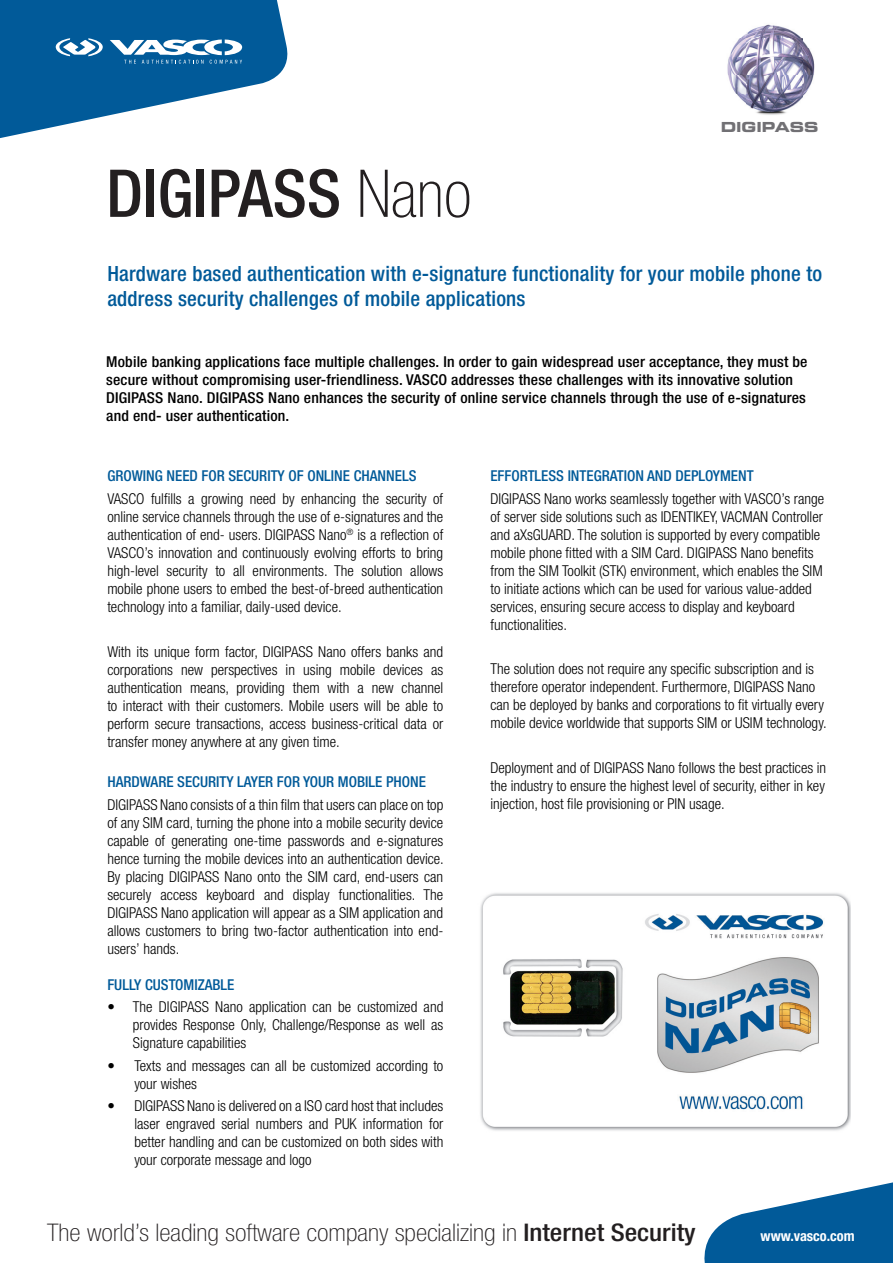
<style>
.page{position:relative;width:893px;height:1263px;background:#fff}
.page>*{position:absolute;margin:0;border:0;box-sizing:border-box;transform-origin:0 0}
.t1{font:500 condensed 66px "Helvetica Neue";color:#231f20}
.t2{font:100 condensed 24.3px "Helvetica Neue";color:#231f20;scale:1.11 1}
.t3{font:500 condensed 21px/25.2px "Helvetica Neue";letter-spacing:.01em;color:#015a99}
.Paragraph_Style_1{font:300 condensed 15px/18px "Helvetica Neue";color:#000;text-align:justify}
.t4{font:500 condensed 15px/18px "Helvetica Neue";letter-spacing:.01em;color:#000;scale:1.05 1}
.Paragraph_Style_1-2{font:500 condensed 15px "Helvetica Neue";color:#015a99}
.t5{font:700 condensed 14.4px "Helvetica Neue";color:#fff}
.t6{font:13.8px "Eurostile Bold Extended Two";color:#717074}
.s1{font-weight:100}
.s2{font-weight:500}
</style>
<div class="page">
<svg style="left:704px;top:1182px;width:189px;height:81px"></svg>
<svg style="left:0;top:0;width:288px;height:138px"></svg>
<img style="left:727px;top:24px;width:88px;height:91px">
<img style="left:480px;top:893px;width:371px;height:238px">
<p class="t1" style="left:106px;top:154px;width:367px">DIGIPASS <span class="s1">Nano</span></p>
<p class="t6" style="left:721px;top:117px;width:99px">DIGIPASS</p>
<p class="t3" style="left:107px;top:260px;width:716px">Hardware based authentication with e-signature functionality for your mobile phone to address security challenges of mobile applications</p>
<p class="t4" style="left:106px;top:352px;width:669px">Mobile banking applications face multiple challenges. In order to gain widespread user acceptance, they must be secure without compromising user-friendliness. VASCO addresses these challenges with its innovative solution DIGIPASS Nano. DIGIPASS Nano enhances the security of online service channels through the use of e-signatures and end- user authentication.</p>
<p class="Paragraph_Style_1-2" style="left:107px;top:467px;width:311px">GROWING NEED FOR SECURITY OF ONLINE CHANNELS</p>
<p class="Paragraph_Style_1" style="left:107px;top:489px;width:337px">VASCO fulfills a growing need by enhancing the security of online service channels through the use of e-signatures and the authentication of end- users. DIGIPASS Nano<sup>®</sup> is a reflection of VASCO’s innovation and continuously evolving efforts to bring high-level security to all environments. The solution allows mobile phone users to embed the best-of-breed authentication technology into a familiar, daily-used device.</p>
<p class="Paragraph_Style_1" style="left:107px;top:642px;width:337px">With its unique form factor, DIGIPASS Nano offers banks and corporations new perspectives in using mobile devices as authentication means, providing them with a new channel to interact with their customers. Mobile users will be able to perform secure transactions, access business-critical data or transfer money anywhere at any given time.</p>
<p class="Paragraph_Style_1-2" style="left:107px;top:773px;width:320px">HARDWARE SECURITY LAYER FOR YOUR MOBILE PHONE</p>
<p class="Paragraph_Style_1" style="left:107px;top:795px;width:338px">DIGIPASS Nano consists of a thin film that users can place on top of any SIM card, turning the phone into a mobile security device capable of generating one-time passwords and e-signatures hence turning the mobile devices into an authentication device.<br>By placing DIGIPASS Nano onto the SIM card, end-users can securely access keyboard and display functionalities. The DIGIPASS Nano application will appear as a SIM application and allows customers to bring two-factor authentication into end&shy;users’ hands.</p>
<p class="Paragraph_Style_1-2" style="left:107px;top:975px;width:129px">FULLY CUSTOMIZABLE</p>
<p class="Paragraph_Style_1" style="left:133px;top:998px;width:312px;text-indent:-26px">• The DIGIPASS Nano application can be customized and provides Response Only, Challenge/Response as well as Signature capabilities</p>
<p class="Paragraph_Style_1" style="left:134px;top:1056px;width:310px;text-indent:-27px">• Texts and messages can all be customized according to your wishes</p>
<p class="Paragraph_Style_1" style="left:134px;top:1097px;width:310px;text-indent:-27px">• DIGIPASS Nano is delivered on a ISO card host that includes laser engraved serial numbers and PUK information for better handling and can be customized on both sides with your corporate message and logo</p>
<p class="Paragraph_Style_1-2" style="left:490px;top:467px;width:265px">EFFORTLESS INTEGRATION AND DEPLOYMENT</p>
<p class="Paragraph_Style_1" style="left:490px;top:489px;width:335px;text-align:left">DIGIPASS Nano works seamlessly together with VASCO’s range of server side solutions such as IDENTIKEY, VACMAN Controller and aXsGUARD. The solution is supported by every compatible mobile phone fitted with a SIM Card. DIGIPASS Nano benefits from the SIM Toolkit (STK) environment, which enables the SIM to initiate actions which can be used for various value-added services, ensuring secure access to display and keyboard functionalities.</p>
<p class="Paragraph_Style_1" style="left:490px;top:660px;width:338px;text-align:left">The solution does not require any specific subscription and is therefore operator independent. Furthermore, DIGIPASS Nano can be deployed by banks and corporations to fit virtually every mobile device worldwide that supports SIM or USIM technology.</p>
<p class="Paragraph_Style_1" style="left:490px;top:758px;width:337px">Deployment and of DIGIPASS Nano follows the best practices in the industry to ensure the highest level of security, either in key injection, host file provisioning or PIN usage.</p>
<p class="t2" style="left:47px;top:1219px;width:586px">The world’s leading software company specializing in <span class="s2">Internet Security</span></p>
<p class="t5" style="left:761px;top:1227px;width:96px">www.vasco.com</p>
</div>
